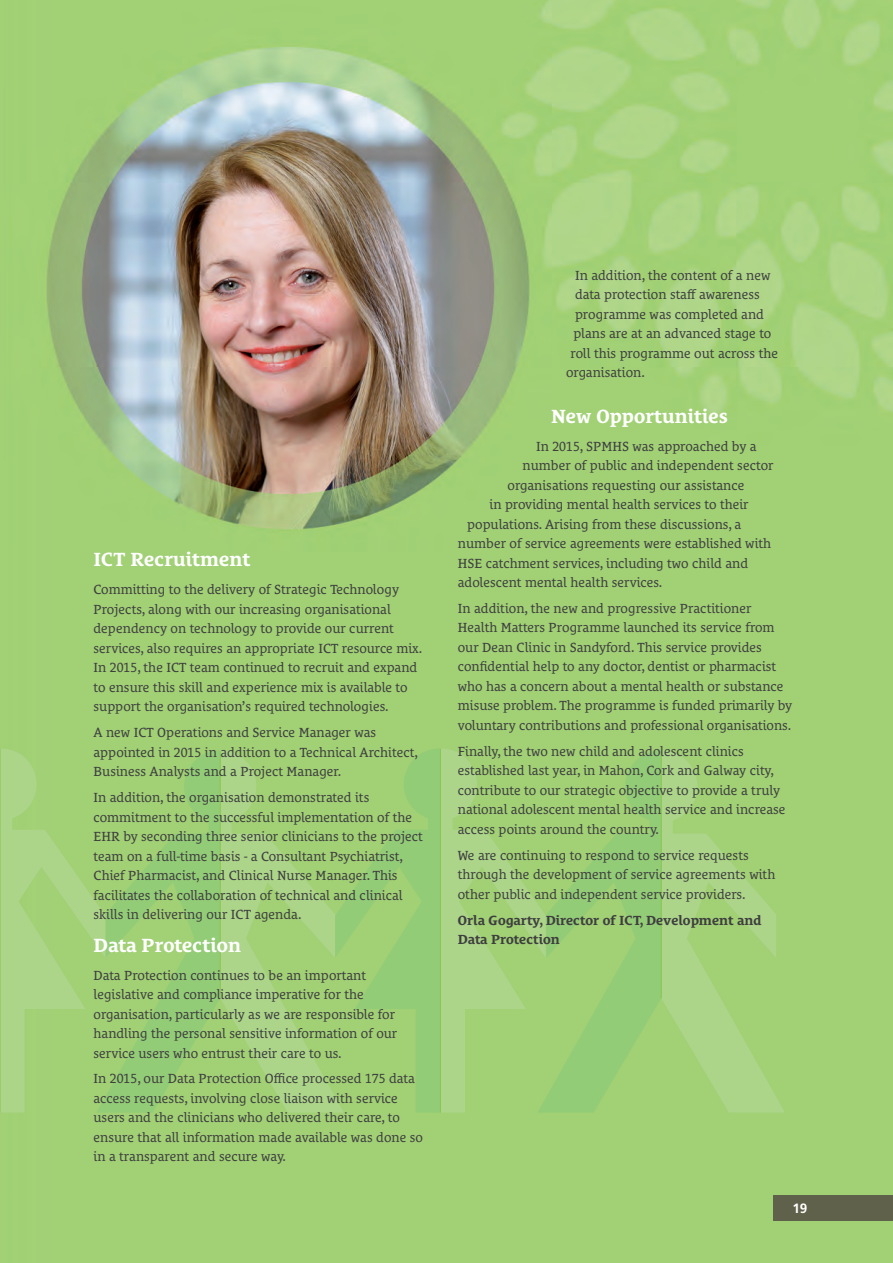
<style>
.page{position:relative;width:893px;height:1263px;background:#fff}
.page>*{position:absolute;margin:0;border:0;box-sizing:border-box;transform-origin:0 0}
.t1{font:700 19.5px "Le Monde Courrier Pro";color:#fff}
.t2{font:13.5px/19.5px "Le Monde Courrier Pro";color:#3e3e3f}
.t3{font:700 13.5px/19.5px "Le Monde Courrier Pro";color:#3e3e3f}
.t4{font:700 13.5px "Frutiger";color:#fff}
</style>
<div class="page">
<img style="left:0;top:0;width:893px;height:1263px">
<svg style="left:0;top:748px;width:785px;height:364px;background:#a0d079"></svg>
<hr style="left:0;top:749px;width:1px;height:363px;background:#89c652">
<div style="left:773px;top:1195px;width:120px;height:25px;background:#60614b"></div>
<h1 class="t1" style="left:94px;top:544px;width:158px">ICT Recruitment</h1>
<p class="t2" style="left:94px;top:578px;width:330px">Committing to the delivery of Strategic Technology Projects, along with our increasing organisational dependency on technology to provide our current services, also requires an appropriate ICT resource mix.<br>In 2015, the ICT team continued to recruit and expand to ensure this skill and experience mix is available to support the organisation’s required technologies.</p>
<p class="t2" style="left:94px;top:721px;width:326px">A new ICT Operations and Service Manager was appointed in 2015 in addition to a Technical Architect,<br>Business Analysts and a Project Manager.</p>
<p class="t2" style="left:94px;top:786px;width:331px">In addition, the organisation demonstrated its commitment to the successful implementation of the EHR by seconding three senior clinicians to the project team on a full-time basis - a Consultant Psychiatrist, Chief Pharmacist, and Clinical Nurse Manager. This facilitates the collaboration of technical and clinical skills in delivering our ICT agenda.</p>
<h1 class="t1" style="left:94px;top:929px;width:149px">Data Protection</h1>
<p class="t2" style="left:94px;top:963px;width:305px">Data Protection continues to be an important legislative and compliance imperative for the organisation, particularly as we are responsible for handling the personal sensitive information of our service users who entrust their care to us.</p>
<p class="t2" style="left:94px;top:1067px;width:331px">In 2015, our Data Protection Office processed 175 data access requests, involving close liaison with service users and the clinicians who delivered their care, to ensure that all information made available was done so in a transparent and secure way.</p>
<p class="t2" style="left:575px;top:264px;width:197px">In addition, the content of a new</p>
<p class="t2" style="left:575px;top:283px;width:186px">data protection staff awareness</p>
<p class="t2" style="left:575px;top:303px;width:190px">programme was completed and</p>
<p class="t2" style="left:574px;top:322px;width:199px">plans are at an advanced stage to</p>
<p class="t2" style="left:571px;top:342px;width:209px">roll this programme out across the</p>
<p class="t2" style="left:566px;top:361px;width:80px">organisation.</p>
<h1 class="t1" style="left:551px;top:400px;width:179px">New Opportunities</h1>
<p class="t2" style="left:536px;top:434px;width:222px">In 2015, SPMHS was approached by a</p>
<p class="t2" style="left:523px;top:454px;width:252px">number of public and independent sector</p>
<p class="t2" style="left:508px;top:473px;width:238px">organisations requesting our assistance</p>
<p class="t2" style="left:490px;top:493px;width:261px">in providing mental health services to their</p>
<p class="t2" style="left:467px;top:512px;width:276px">populations. Arising from these discussions, a</p>
<p class="t2" style="left:458px;top:532px;width:315px">number of service agreements were established with</p>
<p class="t2" style="left:458px;top:551px;width:292px">HSE catchment services, including two child and</p>
<p class="t2" style="left:458px;top:571px;width:206px">adolescent mental health services.</p>
<p class="t2" style="left:458px;top:597px;width:336px">In addition, the new and progressive Practitioner Health Matters Programme launched its service from our Dean Clinic in Sandyford. This service provides confidential help to any doctor, dentist or pharmacist who has a concern about a mental health or substance misuse problem. The programme is funded primarily by voluntary contributions and professional organisations.</p>
<p class="t2" style="left:458px;top:740px;width:329px">Finally, the two new child and adolescent clinics established last year, in Mahon, Cork and Galway city, contribute to our strategic objective to provide a truly national adolescent mental health service and increase access points around the country.</p>
<p class="t2" style="left:458px;top:844px;width:319px">We are continuing to respond to service requests through the development of service agreements with other public and independent service providers.</p>
<p class="t3" style="left:458px;top:908px;width:305px">Orla Gogarty, Director of ICT, Development and<br>Data Protection</p>
<p class="t4" style="left:792px;top:1200px;width:17px">19</p>
</div>
